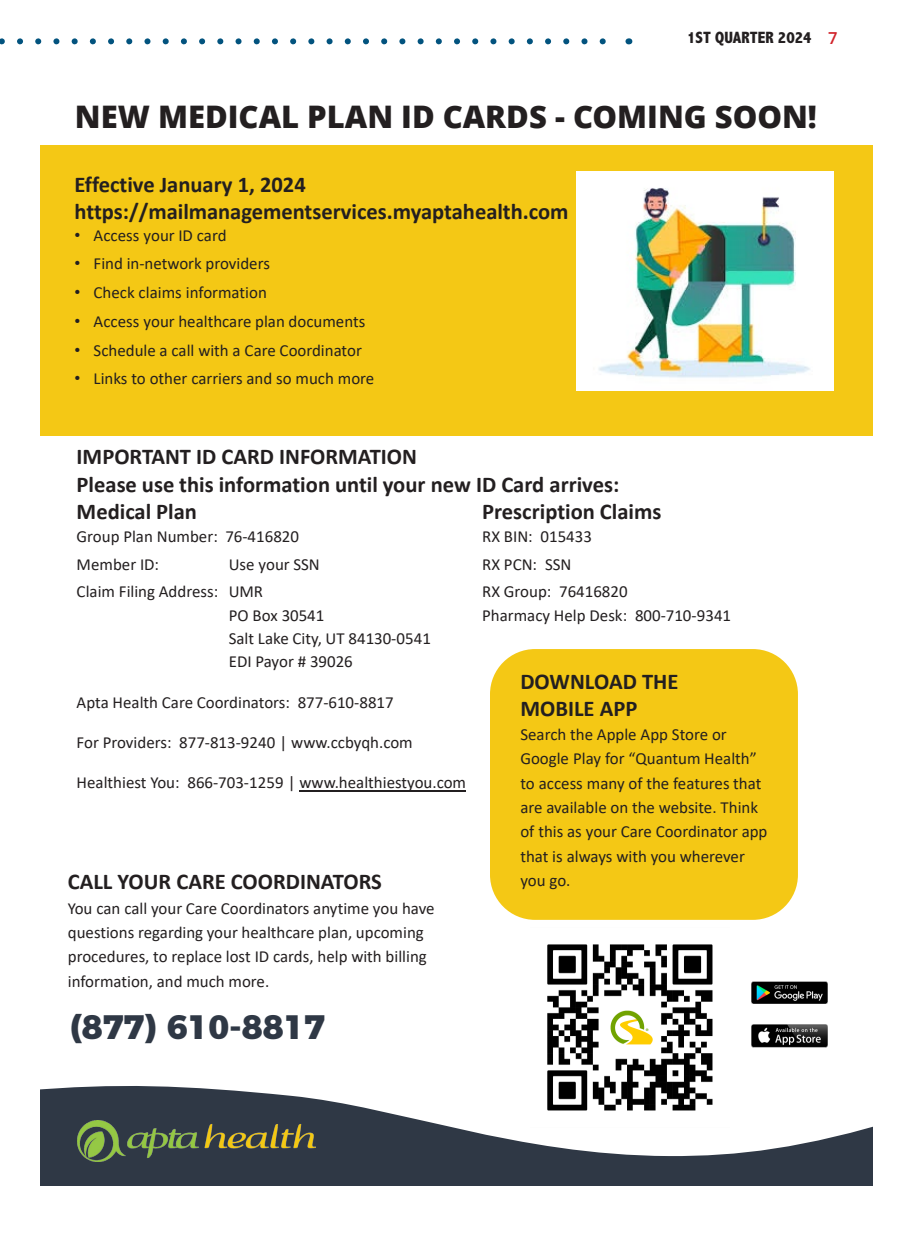
<style>
.page{position:relative;width:918px;height:1242px;background:#fff}
.page>*{position:absolute;margin:0;border:0;box-sizing:border-box;transform-origin:0 0}
.t1{font:800 33.9px "Montserrat";color:#2f3845}
.t2{font:800 31.05px "Open Sans";color:#231f20}
.t3{font:700 22.65px/27px "Calibri";color:#231f20}
.t4{font:16.95px/24.3px "Calibri";color:#231f20}
.t5{font:800 condensed 16.5px "Abadi MT Pro";color:#231f20}
.s1{font-family:"Open Sans";font-weight:600;font-stretch:normal;color:#d1232a}
.s2{font-family:"Arial"}
</style>
<div class="page">
<svg style="left:40px;top:1086px;width:833px;height:99px;fill:#2f3845"></svg>
<img style="left:77px;top:1121px;width:239px;height:41px">
<div style="left:40px;top:145px;width:833px;height:291px;background:#f4c815"></div>
<div style="left:490px;top:649px;width:308px;height:271px;background:#f4c815;border-radius:45px"></div>
<img style="left:530px;top:944px;width:200px;height:183px">
<img style="left:751px;top:1024px;width:77px;height:24px">
<img style="left:751px;top:981px;width:77px;height:23px">
<img style="left:576px;top:171px;width:258px;height:219px">
<hr style="left:299px;top:790px;width:167px;height:1px;background:#231f20">
<svg style="left:0;top:38px;width:606px;height:6px"></svg>
<p class="t5" style="left:687px;top:29px;width:152px">1ST QUARTER 2024 <span class="s1">7</span></p>
<p class="t2" style="left:75px;top:93px;width:744px">NEW MEDICAL PLAN ID CARDS - COMING SOON!</p>
<p class="t3" style="left:75px;top:170px;width:496px">Effective January 1, 2024 https://mailmanagementservices.myaptahealth.com</p>
<p class="t4" style="left:75px;top:222px;width:153px"><span class="s2">•</span> Access your ID card</p>
<p class="t4" style="left:75px;top:251px;width:197px"><span class="s2">•</span> Find in-network providers</p>
<p class="t4" style="left:75px;top:280px;width:194px"><span class="s2">•</span> Check claims information</p>
<p class="t4" style="left:75px;top:309px;width:292px"><span class="s2">•</span> Access your healthcare plan documents</p>
<p class="t4" style="left:75px;top:337px;width:289px"><span class="s2">•</span> Schedule a call with a Care Coordinator</p>
<p class="t4" style="left:75px;top:366px;width:301px"><span class="s2">•</span> Links to other carriers and so much more</p>
<p class="t3" style="left:77px;top:443px;width:544px">IMPORTANT ID CARD INFORMATION<br>Please use this information until your new ID Card arrives:<br>Medical Plan</p>
<p class="t3" style="left:482px;top:497px;width:181px">Prescription Claims</p>
<p class="t4" style="left:77px;top:524px;width:224px">Group Plan Number: 76-416820</p>
<p class="t4" style="left:482px;top:524px;width:111px">RX BIN: 015433</p>
<p class="t4" style="left:77px;top:551px;width:84px">Member ID:</p>
<p class="t4" style="left:229px;top:551px;width:93px">Use your SSN</p>
<p class="t4" style="left:482px;top:551px;width:91px">RX PCN: SSN</p>
<p class="t4" style="left:77px;top:579px;width:188px">Claim Filing Address: UMR</p>
<p class="t4" style="left:482px;top:579px;width:147px">RX Group: 76416820</p>
<p class="t4" style="left:229px;top:602px;width:97px">PO Box 30541</p>
<p class="t4" style="left:482px;top:602px;width:251px">Pharmacy Help Desk: 800-710-9341</p>
<p class="t4" style="left:229px;top:626px;width:204px;line-height:23.4px">Salt Lake City, UT 84130-0541<br>EDI Payor # 39026</p>
<p class="t4" style="left:77px;top:689px;width:319px">Apta Health Care Coordinators: 877-610-8817</p>
<p class="t4" style="left:77px;top:730px;width:338px">For Providers: 877-813-9240 | www.ccbyqh.com</p>
<p class="t4" style="left:77px;top:770px;width:391px">Healthiest You: 866-703-1259 | www.healthiestyou.com</p>
<p class="t3" style="left:520px;top:667px;width:160px">DOWNLOAD THE<br>MOBILE APP</p>
<p class="t4" style="left:520px;top:722px;width:249px">Search the Apple App Store or<br>Google Play for “Quantum Health” to access many of the features that are available on the website. Think of this as your Care Coordinator app that is always with you wherever you go.</p>
<p class="t3" style="left:68px;top:868px;width:315px">CALL YOUR CARE COORDINATORS</p>
<p class="t4" style="left:68px;top:895px;width:368px">You can call your Care Coordinators anytime you have questions regarding your healthcare plan, upcoming procedures, to replace lost ID cards, help with billing information, and much more.</p>
<p class="t1" style="left:70px;top:999px;width:257px">(877) 610-8817</p>
</div>
